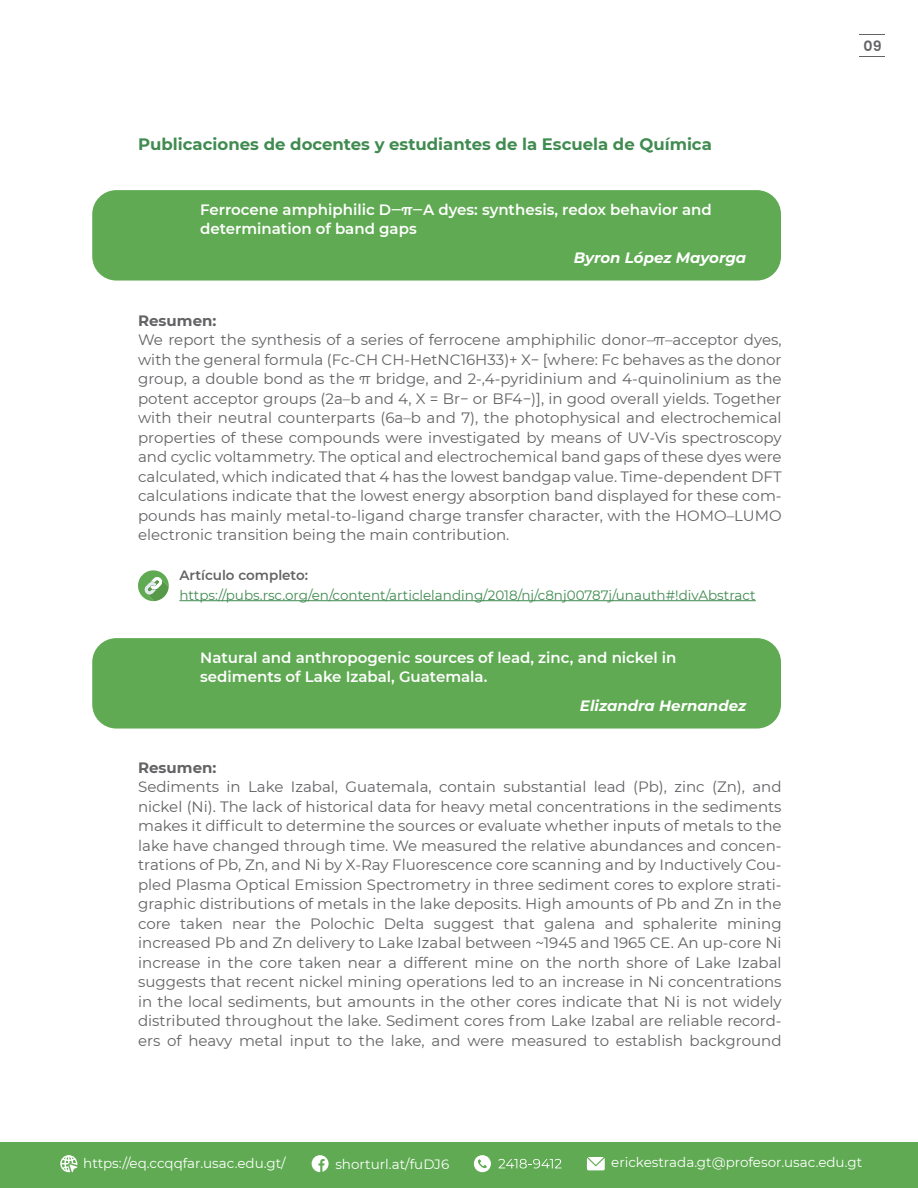
<style>
.page{position:relative;width:918px;height:1188px;background:#fff}
.page>*{position:absolute;margin:0;border:0;box-sizing:border-box;transform-origin:0 0}
.t1{font:700 16.5px "Montserrat";color:#408b50}
.t2{font:15px/19.5px "Montserrat";color:#636366;text-align:justify}
.t3{font:600 15px/19.5px "Montserrat";color:#fff}
.t4{font:italic 700 15px "Montserrat";color:#fff}
.t5{font:700 15px "Montserrat";color:#636366}
.t6{font:600 14.25px "Poppins";color:#636366}
.t7{font:13.5px "Montserrat";color:#408b50}
.t8{font:13.5px "Montserrat";color:#fff}
.t9{font:600 13.5px "Montserrat";color:#636366}
</style>
<div class="page">
<div style="left:92px;top:190px;width:689px;height:91px;background:#5faa52;border-radius:24px"></div>
<svg style="left:138px;top:570px;width:31px;height:31px"></svg>
<hr style="left:179px;top:600px;width:577px;height:1px;background:#408b50">
<div style="left:92px;top:638px;width:689px;height:91px;background:#5faa52;border-radius:24px"></div>
<div style="left:0;top:1142px;width:918px;height:46px;background:#5faa52"></div>
<svg style="left:312px;top:1155px;width:17px;height:17px"></svg>
<svg style="left:587px;top:1157px;width:18px;height:13px"></svg>
<svg style="left:498px;top:1159px;width:64px;height:9px"></svg>
<svg style="left:473px;top:1155px;width:18px;height:18px"></svg>
<svg style="left:60px;top:1155px;width:17px;height:17px"></svg>
<svg style="left:860px;top:34px;width:25px;height:1px"></svg>
<p class="t1" style="left:138px;top:132px;width:575px">Publicaciones de docentes y estudiantes de la Escuela de Química</p>
<p class="t3" style="left:200px;top:199px;width:513px">Ferrocene amphiphilic D‒π‒A dyes: synthesis, redox behavior and determination of band gaps</p>
<p class="t4" style="left:574px;top:247px;width:174px">Byron López Mayorga</p>
<p class="t5" style="left:138px;top:310px;width:80px">Resumen:</p>
<p class="t2" style="left:138px;top:330px;width:645px">We report the synthesis of a series of ferrocene amphiphilic donor–π–acceptor dyes, with the general formula (Fc-CH CH-HetNC16H33)+ X− [where: Fc behaves as the donor group, a double bond as the π bridge, and 2-,4-pyridinium and 4-quinolinium as the potent acceptor groups (2a–b and 4, X = Br− or BF4−)], in good overall yields. Together with their neutral counterparts (6a–b and 7), the photophysical and electrochemical properties of these compounds were investigated by means of UV-Vis spectroscopy and cyclic voltammetry. The optical and electrochemical band gaps of these dyes were calculated, which indicated that 4 has the lowest bandgap value. Time-dependent DFT calculations indicate that the lowest energy absorption band displayed for these com&shy;pounds has mainly metal-to-ligand charge transfer character, with the HOMO–LUMO electronic transition being the main contribution.</p>
<p class="t9" style="left:179px;top:566px;width:130px">Artículo completo:</p>
<p class="t7" style="left:179px;top:586px;width:578px">https://pubs.rsc.org/en/content/articlelanding/2018/nj/c8nj00787j/unauth#!divAbstract</p>
<p class="t3" style="left:200px;top:647px;width:478px">Natural and anthropogenic sources of lead, zinc, and nickel in sediments of Lake Izabal, Guatemala.</p>
<p class="t4" style="left:580px;top:695px;width:168px">Elizandra Hernandez</p>
<p class="t5" style="left:138px;top:756px;width:80px">Resumen:</p>
<p class="t2" style="left:138px;top:777px;width:645px">Sediments in Lake Izabal, Guatemala, contain substantial lead (Pb), zinc (Zn), and nickel (Ni). The lack of historical data for heavy metal concentrations in the sediments makes it difficult to determine the sources or evaluate whether inputs of metals to the lake have changed through time. We measured the relative abundances and concen&shy;trations of Pb, Zn, and Ni by X-Ray Fluorescence core scanning and by Inductively Cou&shy;pled Plasma Optical Emission Spectrometry in three sediment cores to explore strati&shy;graphic distributions of metals in the lake deposits. High amounts of Pb and Zn in the core taken near the Polochic Delta suggest that galena and sphalerite mining increased Pb and Zn delivery to Lake Izabal between ~1945 and 1965 CE. An up-core Ni increase in the core taken near a different mine on the north shore of Lake Izabal suggests that recent nickel mining operations led to an increase in Ni concentrations in the local sediments, but amounts in the other cores indicate that Ni is not widely distributed throughout the lake. Sediment cores from Lake Izabal are reliable record&shy;ers of heavy metal input to the lake, and were measured to establish background</p>
<p class="t6" style="left:864px;top:38px;width:20px">09</p>
<p class="t8" style="left:83px;top:1154px;width:204px">https://eq.ccqqfar.usac.edu.gt/</p>
<p class="t8" style="left:335px;top:1155px;width:115px">shorturl.at/fuDJ6</p>
<p class="t8" style="left:611px;top:1153px;width:252px">erickestrada.gt@profesor.usac.edu.gt</p>
</div>
